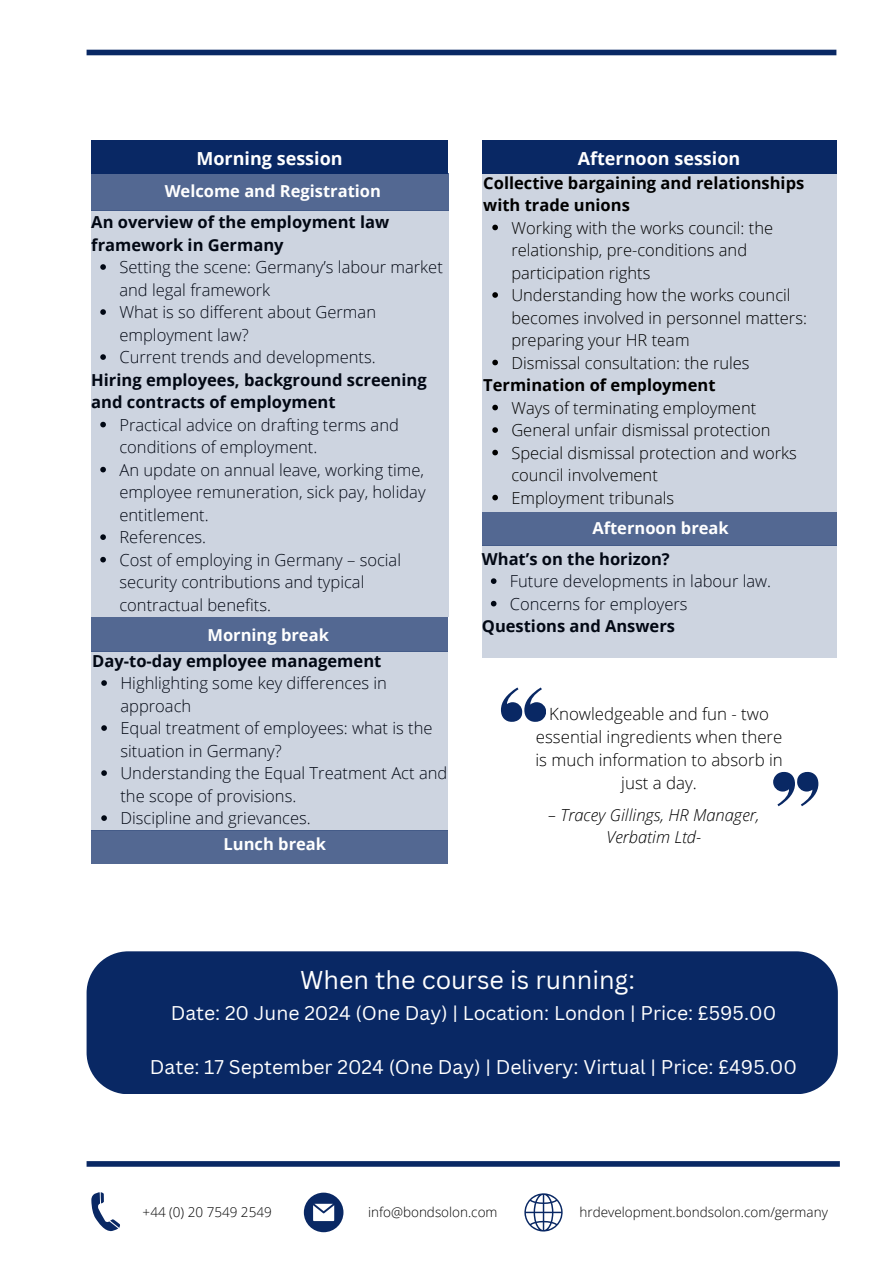
<style>
.page{position:relative;width:894px;height:1264px;background:#fff}
.page>*{position:absolute;margin:0;border:0;box-sizing:border-box;transform-origin:0 0}
.t1{font:25.05px "Canva Sans";color:#fff}
.t2{font:19.35px "Canva Sans";color:#fff}
.t3{font:700 18px "Open Sans";color:#fff}
.t4{font:300 16.8px/23px "Open Sans";color:#000;text-align:center}
.t5{font:300 16.5px/22.5px "Open Sans";color:#000}
.t6{font:700 16.5px/22.5px "Open Sans";color:#000}
.t7{font:700 16.5px "Open Sans";color:#fff}
.t8{font:italic 300 16.5px/22.5px "Open Sans";color:#000;text-align:center}
.t9{font:300 13.5px "Open Sans";color:#000}
</style>
<div class="page">
<div style="left:91px;top:140px;width:357px;height:33px;background:#092864"></div>
<div style="left:91px;top:173px;width:357px;height:37px;background:#536892"></div>
<div style="left:91px;top:210px;width:357px;height:406px;background:#cdd4e0"></div>
<div style="left:91px;top:830px;width:356px;height:33px;background:#536892"></div>
<div style="left:91px;top:617px;width:356px;height:34px;background:#536892"></div>
<div style="left:481px;top:140px;width:355px;height:33px;background:#092864"></div>
<div style="left:481px;top:512px;width:355px;height:33px;background:#536892"></div>
<svg style="left:501px;top:687px;width:45px;height:34px"></svg>
<svg style="left:773px;top:772px;width:45px;height:34px"></svg>
<svg style="left:91px;top:1192px;width:29px;height:39px"></svg>
<div style="left:87px;top:1161px;width:752px;height:5px;background:#092864"></div>
<svg style="left:304px;top:1192px;width:39px;height:39px"></svg>
<svg style="left:524px;top:1193px;width:39px;height:38px"></svg>
<div style="left:481px;top:173px;width:355px;height:339px;background:#cdd4e0"></div>
<div style="left:481px;top:545px;width:355px;height:112px;background:#cdd4e0"></div>
<div style="left:91px;top:651px;width:356px;height:179px;background:#cdd4e0"></div>
<div style="left:87px;top:50px;width:749px;height:5px;background:#092864"></div>
<div style="left:87px;top:951px;width:750px;height:143px;background:#092864"></div>
<svg style="left:492px;top:225px;width:6px;height:5px"></svg>
<svg style="left:492px;top:292px;width:6px;height:6px"></svg>
<svg style="left:492px;top:360px;width:6px;height:5px"></svg>
<svg style="left:492px;top:405px;width:6px;height:5px"></svg>
<svg style="left:492px;top:427px;width:6px;height:6px"></svg>
<svg style="left:492px;top:450px;width:6px;height:5px"></svg>
<svg style="left:492px;top:495px;width:6px;height:5px"></svg>
<p class="t3" style="left:196px;top:145px;width:148px">Morning session</p>
<p class="t7" style="left:165px;top:179px;width:218px">Welcome and Registration</p>
<p class="t6" style="left:91px;top:210px;width:299px">An overview of the employment law framework in Germany</p>
<p class="t5" style="left:119px;top:255px;width:325px">Setting the scene: Germany’s labour market and legal framework<br>What is so different about German employment law?<br>Current trends and developments.</p>
<p class="t6" style="left:91px;top:368px;width:337px">Hiring employees, background screening and contracts of employment</p>
<p class="t5" style="left:119px;top:413px;width:307px">Practical advice on drafting terms and conditions of employment.<br>An update on annual leave, working time, employee remuneration, sick pay, holiday entitlement.<br>References.<br>Cost of employing in Germany – social security contributions and typical contractual benefits.</p>
<p class="t7" style="left:207px;top:623px;width:123px">Morning break</p>
<p class="t6" style="left:92px;top:649px;width:290px">Day-to-day employee management</p>
<p class="t5" style="left:120px;top:671px;width:328px">Highlighting some key differences in approach<br>Equal treatment of employees: what is the situation in Germany?<br>Understanding the Equal Treatment Act and the scope of provisions.<br>Discipline and grievances.</p>
<p class="t7" style="left:223px;top:832px;width:104px">Lunch break</p>
<p class="t3" style="left:577px;top:145px;width:164px">Afternoon session</p>
<p class="t6" style="left:483px;top:171px;width:322px">Collective bargaining and relationships with trade unions</p>
<p class="t5" style="left:511px;top:216px;width:297px">Working with the works council: the relationship, pre-conditions and participation rights<br>Understanding how the works council becomes involved in personnel matters: preparing your HR team<br>Dismissal consultation: the rules</p>
<p class="t6" style="left:483px;top:373px;width:234px">Termination of employment</p>
<p class="t5" style="left:511px;top:396px;width:287px">Ways of terminating employment<br>General unfair dismissal protection<br>Special dismissal protection and works council involvement<br>Employment tribunals</p>
<p class="t7" style="left:592px;top:516px;width:138px">Afternoon break</p>
<p class="t6" style="left:481px;top:547px;width:189px">What’s on the horizon?</p>
<p class="t5" style="left:510px;top:569px;width:262px">Future developments in labour law.<br>Concerns for employers</p>
<p class="t6" style="left:481px;top:614px;width:195px">Questions and Answers</p>
<p class="t4" style="left:535px;top:702px;width:249px">Knowledgeable and fun - two essential ingredients when there is much information to absorb in just a day.</p>
<p class="t8" style="left:548px;top:802px;width:213px">– Tracey Gillings, HR Manager,<br>Verbatim Ltd-</p>
<h1 class="t1" style="left:300px;top:961px;width:336px">When the course is running:</h1>
<p class="t2" style="left:171px;top:999px;width:607px">Date: 20 June 2024 (One Day) | Location: London | Price: £595.00</p>
<p class="t2" style="left:150px;top:1052px;width:648px">Date: 17 September 2024 (One Day) | Delivery: Virtual | Price: £495.00</p>
<p class="t9" style="left:143px;top:1202px;width:131px">+44 (0) 20 7549 2549</p>
<p class="t9" style="left:368px;top:1202px;width:131px">info@bondsolon.com</p>
<p class="t9" style="left:579px;top:1202px;width:250px">hrdevelopment.bondsolon.com/germany</p>
</div>
